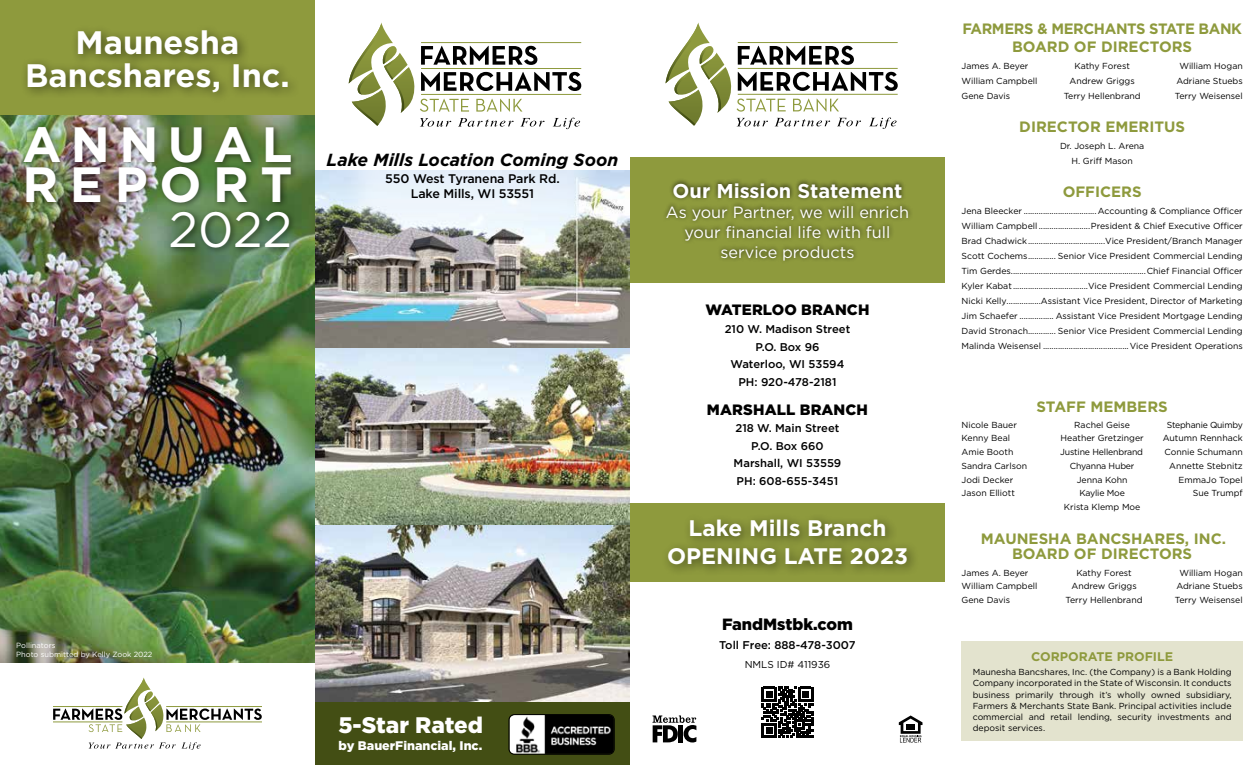
<style>
.page{position:relative;width:1260px;height:765px;background:#fff}
.page>*{position:absolute;margin:0;border:0;box-sizing:border-box;transform-origin:0 0}
.t1{font:700 49.5px/39.9px "Gotham";letter-spacing:.21em;color:#fff}
.t2{font:49.5px "Gotham";color:#fff}
.t3{font:700 32.5px/32.5px "Gotham";color:#fff;text-align:center}
.t4{font:700 22.5px/27.5px "Gotham";color:#fff;text-align:center}
.t5{font:900 22.5px "Gotham";color:#fff}
.t6{font:700 20px "Gotham";color:#fff}
.t7{font:italic 700 17.5px "Gotham";color:#000}
.t8{font:16.25px/20px "Gotham";color:#fff;text-align:center}
.t9{font:900 16.25px "Gotham";color:#000}
.t10{font:700 15px/15px "Gotham";color:#8e9a3d;text-align:center}
.t11{font:700 15px/17.5px "Gotham";letter-spacing:-.025em;color:#8e9a3d;text-align:center}
.t12{font:900 15px "Gotham";letter-spacing:.01em;color:#000}
.t13{font:500 12.5px/15px "Gotham";letter-spacing:-.01em;color:#000;text-align:center}
.t14{font:900 12.5px "Gotham";color:#fff}
.t15{font:700 12.5px "Gotham";color:#8e9a3d}
.t16{font:500 11.25px/17.5px "Gotham";color:#000;text-align:center}
.t17{font:10px "Gotham";color:#000}
.t18{font:8.75px/15px "Gotham";color:#000;text-align:center}
.t19{font:7.5px/9px "Gotham";color:#fff}
</style>
<div class="page">
<img style="left:0;top:115px;width:315px;height:547px">
<div style="left:20px;top:123px;width:279px;height:87px;background:#000;opacity:.5"></div>
<div style="left:167px;top:207px;width:130px;height:48px;background:#000;opacity:.5"></div>
<svg style="left:53px;top:677px;width:209px;height:73px"></svg>
<div style="left:0;top:0;width:315px;height:115px;background:#8e9a3d"></div>
<div style="left:21px;top:23px;width:279px;height:81px;background:#000;opacity:.5"></div>
<div style="left:315px;top:702px;width:315px;height:63px;background:#434e14"></div>
<div style="left:630px;top:503px;width:315px;height:78px;background:#8e9a3d"></div>
<img style="left:315px;top:170px;width:315px;height:532px">
<div style="left:962px;top:642px;width:281px;height:99px;background:#e3e3ce"></div>
<div style="left:630px;top:158px;width:315px;height:125px;background:#8e9a3d"></div>
<div style="left:662px;top:178px;width:251px;height:87px;background:#000;opacity:.75"></div>
<svg style="left:666px;top:22px;width:232px;height:107px"></svg>
<hr style="left:738px;top:42px;width:160px;height:1px;background:#8e9a3d">
<hr style="left:738px;top:68px;width:160px;height:1px;background:#8e9a3d">
<hr style="left:738px;top:94px;width:160px;height:1px;background:#8e9a3d">
<svg style="left:899px;top:716px;width:24px;height:27px"></svg>
<svg style="left:652px;top:715px;width:44px;height:28px"></svg>
<div style="left:678px;top:725px;width:5px;height:17px;background:#000"></div>
<svg style="left:349px;top:22px;width:232px;height:107px"></svg>
<hr style="left:421px;top:42px;width:160px;height:1px;background:#8e9a3d">
<hr style="left:421px;top:68px;width:160px;height:1px;background:#8e9a3d">
<hr style="left:421px;top:94px;width:160px;height:1px;background:#8e9a3d">
<img style="left:509px;top:715px;width:104px;height:39px">
<div style="left:509px;top:714px;width:106px;height:41px;border:1px solid #000;border-radius:5px"></div>
<div style="left:661px;top:513px;width:258px;height:63px;background:#000;opacity:.5"></div>
<div style="left:339px;top:132px;width:267px;height:109px;background:#fff;opacity:.75"></div>
<div style="left:377px;top:170px;width:191px;height:33px;background:#e8f1fa"></div>
<svg style="left:762px;top:687px;width:51px;height:51px"></svg>
<h2 class="t3" style="left:25px;top:26px;width:266px">Maunesha<br>Bancshares, Inc.</h2>
<h1 class="t1" style="left:22px;top:123px;width:272px">ANNUAL<br>REPORT</h1>
<h1 class="t2" style="left:169px;top:197px;width:125px">2022</h1>
<h3 class="t7" style="left:327px;top:148px;width:293px">Lake Mills Location Coming Soon</h3>
<h3 class="t13" style="left:385px;top:171px;width:176px">550 West Tyranena Park Rd.<br>Lake Mills, WI 53551</h3>
<p class="t19" style="left:16px;top:641px;width:138px">Pollinators<br>Photo submitted by Kelly Zook 2022</p>
<h3 class="t5" style="left:338px;top:710px;width:146px">5-Star Rated</h3>
<h3 class="t14" style="left:339px;top:736px;width:145px">by BauerFinancial, Inc.</h3>
<h3 class="t6" style="left:673px;top:179px;width:231px">Our Mission Statement</h3>
<h3 class="t8" style="left:666px;top:201px;width:245px">As your Partner, we will enrich your financial life with full service products</h3>
<h3 class="t12" style="left:706px;top:300px;width:165px">WATERLOO BRANCH</h3>
<p class="t16" style="left:725px;top:320px;width:127px">210 W. Madison Street<br>P.O. Box 96<br>Waterloo, WI 53594<br>PH: 920-478-2181</p>
<h3 class="t12" style="left:707px;top:399px;width:163px">MARSHALL BRANCH</h3>
<p class="t16" style="left:734px;top:419px;width:109px">218 W. Main Street<br>P.O. Box 660<br>Marshall, WI 53559<br>PH: 608-655-3451</p>
<h3 class="t4" style="left:667px;top:514px;width:243px">Lake Mills Branch<br>OPENING LATE 2023</h3>
<h3 class="t9" style="left:722px;top:613px;width:132px">FandMstbk.com</h3>
<p class="t16" style="left:719px;top:636px;width:138px">Toll Free: 888-478-3007</p>
<p class="t17" style="left:745px;top:658px;width:87px">NMLS ID# 411936</p>
<h3 class="t11" style="left:962px;top:20px;width:281px">FARMERS &amp; MERCHANTS STATE BANK<br>BOARD OF DIRECTORS</h3>
<p class="t18" style="left:962px;top:59px;width:78px;text-align:left">James A. Beyer<br>William Campbell<br>Gene Davis</p>
<p class="t18" style="left:1064px;top:59px;width:79px">Kathy Forest<br>Andrew Griggs<br>Terry Hellenbrand</p>
<p class="t18" style="left:1175px;top:59px;width:69px">William Hogan<br>Adriane Stuebs<br>Terry Weisensel</p>
<h3 class="t10" style="left:1019px;top:119px;width:167px">DIRECTOR EMERITUS</h3>
<p class="t18" style="left:1060px;top:139px;width:86px">Dr. Joseph L. Arena<br>H. Griff Mason</p>
<h3 class="t10" style="left:1063px;top:184px;width:81px">OFFICERS</h3>
<p class="t18" style="left:962px;top:204px;width:283px;text-align:justify">Jena Bleecker ..................................Accounting &amp; Compliance Officer William Campbell ........................President &amp; Chief Executive Officer Brad Chadwick....................................Vice President/Branch Manager Scott Cochems............. Senior Vice President Commercial Lending Tim Gerdes...............................................................Chief Financial Officer Kyler Kabat ...................................Vice President Commercial Lending Nicki Kelly................Assistant Vice President, Director of Marketing Jim Schaefer ................ Assistant Vice President Mortgage Lending David Stronach............. Senior Vice President Commercial Lending Malinda Weisensel ........................................Vice President Operations</p>
<h3 class="t10" style="left:1037px;top:399px;width:133px">STAFF MEMBERS</h3>
<p class="t18" style="left:962px;top:418px;width:67px;line-height:13.8px;text-align:left">Nicole Bauer<br>Kenny Beal<br>Amie Booth<br>Sandra Carlson<br>Jodi Decker<br>Jason Elliott</p>
<p class="t18" style="left:1060px;top:418px;width:85px;line-height:13.8px">Rachel Geise<br>Heather Gretzinger<br>Justine Hellenbrand<br>Chyanna Huber<br>Jenna Kohn<br>Kaylie Moe<br>Krista Klemp Moe</p>
<p class="t18" style="left:1163px;top:418px;width:82px;line-height:13.8px;text-align:right">Stephanie Quimby<br>Autumn Rennhack<br>Connie Schumann<br>Annette Stebnitz<br>EmmaJo Topel<br>Sue Trumpf</p>
<h3 class="t10" style="left:981px;top:531px;width:247px">MAUNESHA BANCSHARES, INC.<br>BOARD OF DIRECTORS</h3>
<p class="t18" style="left:962px;top:565px;width:68px">James A. Beyer</p>
<p class="t18" style="left:1076px;top:565px;width:57px">Kathy Forest</p>
<p class="t18" style="left:1179px;top:565px;width:65px">William Hogan</p>
<p class="t18" style="left:962px;top:579px;width:78px">William Campbell</p>
<p class="t18" style="left:1071px;top:579px;width:67px">Andrew Griggs</p>
<p class="t18" style="left:1176px;top:579px;width:68px">Adriane Stuebs</p>
<p class="t18" style="left:962px;top:592px;width:50px">Gene Davis</p>
<p class="t18" style="left:1066px;top:592px;width:79px">Terry Hellenbrand</p>
<p class="t18" style="left:1175px;top:592px;width:69px">Terry Weisensel</p>
<h3 class="t15" style="left:1031px;top:650px;width:144px">CORPORATE PROFILE</h3>
<p class="t18" style="left:973px;top:666px;width:260px;line-height:11.2px;text-align:justify">Maunesha Bancshares, Inc. (the Company) is a Bank Holding Company incorporated in the State of Wisconsin. It conducts business primarily through it’s wholly owned subsidiary, Farmers &amp; Merchants State Bank. Principal activities include commercial and retail lending, security investments and deposit services.</p>
</div>
